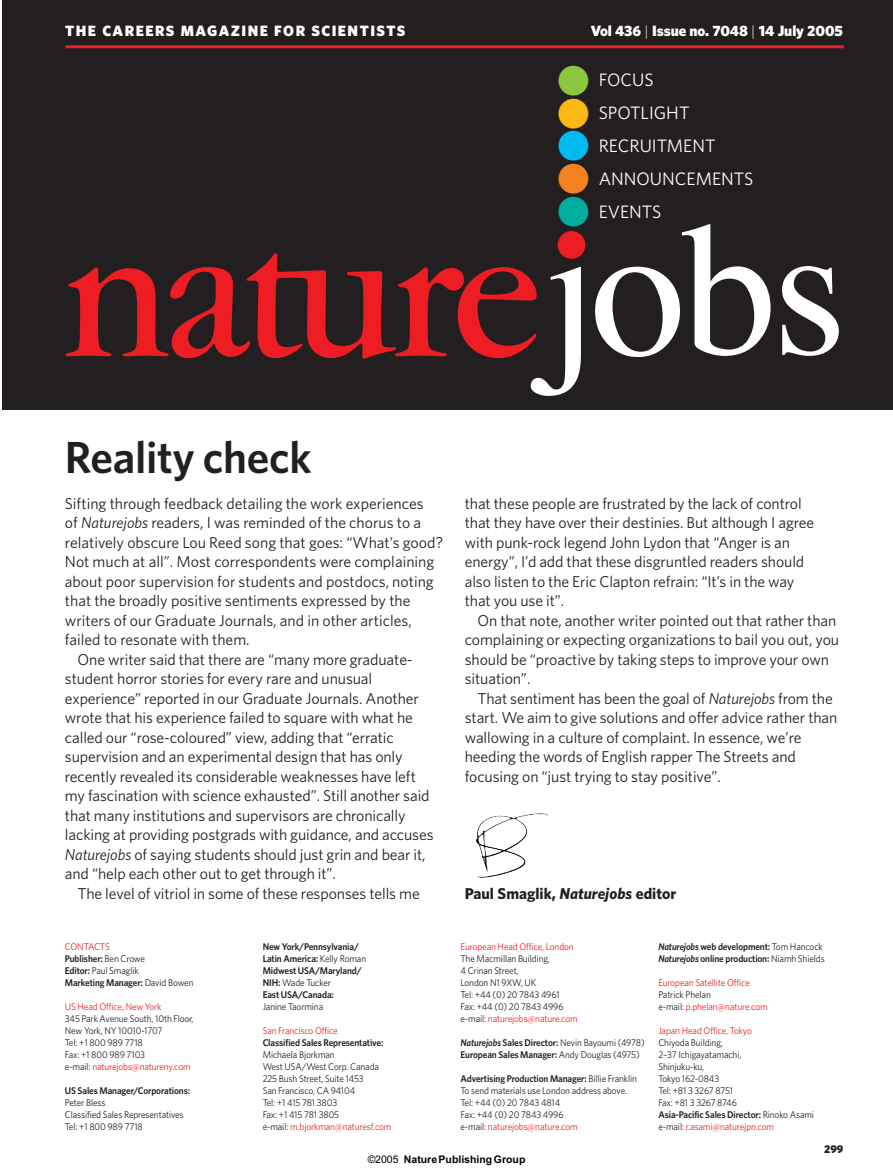
<style>
.page{position:relative;width:893px;height:1173px;background:#fff}
.page>*{position:absolute;margin:0;border:0;box-sizing:border-box;transform-origin:0 0}
.t1{font:600 45px "Whitney";letter-spacing:-.005em;color:#231f20}
.t2{font:41.25px "Zapf Dingbats";color:#00ae9d}
.t3{font:18px/33px "Whitney";color:#fff}
.t4{font:15.75px/19.5px "Whitney";letter-spacing:-.005em;color:#231f20}
.t5{font:700 15.75px "Whitney";color:#231f20}
.t6{font:900 15px "Whitney";letter-spacing:.085em;color:#fff}
.t7{font:900 15px "Whitney";letter-spacing:-.005em;color:#fff}
.t8{font:900 11.25px "Whitney";color:#231f20}
.t9{font:700 10.5px "Arial";color:#000}
.t10{font:9.75px/12px "Whitney";letter-spacing:-.01em;color:#231f20;scale:.95 1}
.t11{font:600 9.75px/12px "Whitney";letter-spacing:-.01em;color:#231f20;scale:.95 1}
.t12{font:9.75px "Whitney";letter-spacing:-.01em;color:#ee1d23;scale:.95 1}
.s1{font-weight:300}
.s2{color:#f58220}
.s3{color:#00baf1}
.s4{color:#fcb914}
.s5{color:#8cc63e}
.s6{font-style:italic}
.s7{font-weight:400;color:#ee1d23}
.s8{font-weight:400}
.s9{color:#ee1d23}
.s10{font-weight:600}
</style>
<div class="page">
<div style="left:2px;top:0;width:890px;height:410px;background:#231f20"></div>
<hr style="left:65px;top:45px;width:778px;height:3px;background:#ee1d23">
<svg style="left:595px;top:224px;width:175px;height:133px"></svg>
<svg style="left:782px;top:266px;width:56px;height:90px"></svg>
<div style="left:557px;top:231px;width:28px;height:28px;background:#ee1d23;border-radius:50%"></div>
<svg style="left:66px;top:253px;width:515px;height:143px"></svg>
<img style="left:476px;top:816px;width:40px;height:25px">
<p class="t6" style="left:65px;top:25px;width:342px">THE CAREERS MAGAZINE FOR SCIENTISTS</p>
<p class="t7" style="left:591px;top:25px;width:254px">Vol 436 <span class="s1">|</span> Issue no. 7048 <span class="s1">|</span> 14 July 2005</p>
<h2 class="t2" style="left:554px;top:228px;width:165px;rotate:-90deg">●<span class="s2">●</span><span class="s3">●</span><span class="s4">●</span><span class="s5">●</span></h2>
<p class="t3" style="left:598px;top:65px;width:156px">FOCUS<br>SPOTLIGHT<br>RECRUITMENT<br>ANNOUNCEMENTS<br>EVENTS</p>
<h1 class="t1" style="left:65px;top:440px;width:248px">Reality check</h1>
<p class="t4" style="left:65px;top:495px;width:360px">Sifting through feedback detailing the work experiences</p>
<p class="t4" style="left:65px;top:514px;width:358px">of <span class="s6">Naturejobs</span> readers, I was reminded of the chorus to a</p>
<p class="t4" style="left:65px;top:534px;width:380px">relatively obscure Lou Reed song that goes: “What’s good?</p>
<p class="t4" style="left:65px;top:553px;width:371px">Not much at all”. Most correspondents were complaining</p>
<p class="t4" style="left:65px;top:573px;width:370px">about poor supervision for students and postdocs, noting</p>
<p class="t4" style="left:65px;top:592px;width:347px">that the broadly positive sentiments expressed by the</p>
<p class="t4" style="left:65px;top:612px;width:348px">writers of our Graduate Journals, and in other articles,</p>
<p class="t4" style="left:65px;top:631px;width:186px">failed to resonate with them.</p>
<p class="t4" style="left:78px;top:651px;width:336px">One writer said that there are “many more graduate-</p>
<p class="t4" style="left:65px;top:670px;width:309px">student horror stories for every rare and unusual</p>
<p class="t4" style="left:65px;top:690px;width:355px">experience” reported in our Graduate Journals. Another</p>
<p class="t4" style="left:65px;top:709px;width:349px">wrote that his experience failed to square with what he</p>
<p class="t4" style="left:65px;top:729px;width:330px">called our “rose-coloured” view, adding that “erratic</p>
<p class="t4" style="left:65px;top:748px;width:339px">supervision and an experimental design that has only</p>
<p class="t4" style="left:65px;top:768px;width:352px">recently revealed its considerable weaknesses have left</p>
<p class="t4" style="left:65px;top:787px;width:366px">my fascination with science exhausted”. Still another said</p>
<p class="t4" style="left:65px;top:807px;width:342px">that many institutions and supervisors are chronically</p>
<p class="t4" style="left:65px;top:826px;width:370px">lacking at providing postgrads with guidance, and accuses</p>
<p class="t4" style="left:65px;top:846px;width:362px"><span class="s6">Naturejobs</span> of saying students should just grin and bear it,</p>
<p class="t4" style="left:65px;top:865px;width:273px">and “help each other out to get through it”.</p>
<p class="t4" style="left:78px;top:885px;width:343px">The level of vitriol in some of these responses tells me</p>
<p class="t11" style="left:65px;top:941px;width:137px"><span class="s7">CONTACTS<br></span>Publisher: <span class="s8">Ben Crowe<br></span>Editor: <span class="s8">Paul Smaglik<br></span>Marketing Manager: <span class="s8">David Bowen</span></p>
<p class="t12" style="left:65px;top:1003px;width:103px">US Head Office, New York</p>
<p class="t10" style="left:65px;top:1013px;width:137px">345 Park Avenue South, 10th Floor,<br>New York, NY 10010-1707<br>Tel: +1 800 989 7718<br>Fax: +1 800 989 7103<br>e-mail: <span class="s9">naturejobs@natureny.com</span></p>
<p class="t11" style="left:65px;top:1085px;width:133px">US Sales Manager/Corporations:</p>
<p class="t10" style="left:65px;top:1097px;width:126px">Peter Bless<br>Classified Sales Representatives<br>Tel: +1 800 989 7718</p>
<p class="t11" style="left:263px;top:941px;width:110px">New York/Pennsylvania/<br>Latin America: <span class="s8">Kelly Roman<br></span>Midwest USA/Maryland/<br>NIH: <span class="s8">Wade Tucker<br></span>East USA/Canada:</p>
<p class="t10" style="left:263px;top:1001px;width:65px">Janine Taormina</p>
<p class="t12" style="left:263px;top:1027px;width:81px">San Francisco Office</p>
<p class="t11" style="left:263px;top:1037px;width:129px">Classified Sales Representative:</p>
<p class="t10" style="left:263px;top:1049px;width:137px">Michaela Bjorkman<br>West USA/West Corp. Canada<br>225 Bush Street, Suite 1453<br>San Francisco, CA 94104<br>Tel: +1 415 781 3803<br>Fax: +1 415 781 3805<br>e-mail: <span class="s9">m.bjorkman@naturesf.com</span></p>
<p class="t4" style="left:465px;top:495px;width:351px">that these people are frustrated by the lack of control that they have over their destinies. But although I agree with punk-rock legend John Lydon that “Anger is an energy”, I’d add that these disgruntled readers should also listen to the Eric Clapton refrain: “It’s in the way that you use it”.</p>
<p class="t4" style="left:465px;top:612px;width:376px;text-indent:13px">On that note, another writer pointed out that rather than complaining or expecting organizations to bail you out, you should be “proactive by taking steps to improve your own situation”.</p>
<p class="t4" style="left:465px;top:690px;width:374px;text-indent:13px">That sentiment has been the goal of <span class="s6">Naturejobs</span> from the start. We aim to give solutions and offer advice rather than wallowing in a culture of complaint. In essence, we’re heeding the words of English rapper The Streets and focusing on “just trying to stay positive”.</p>
<p class="t5" style="left:465px;top:887px;width:213px">Paul Smaglik, <span class="s6">Naturejobs</span> editor</p>
<p class="t12" style="left:460px;top:943px;width:121px">European Head Office, London</p>
<p class="t10" style="left:460px;top:953px;width:125px">The Macmillan Building,<br>4 Crinan Street,<br>London N1 9XW, UK<br>Tel: +44 (0) 20 7843 4961<br>Fax: +44 (0) 20 7843 4996 e-mail: <span class="s9">naturejobs@nature.com</span></p>
<p class="t11" style="left:460px;top:1037px;width:195px"><span class="s6">Naturejobs</span> Sales Director: <span class="s8">Nevin Bayoumi (4978)<br></span>European Sales Manager: <span class="s8">Andy Douglas (4975)</span></p>
<p class="t10" style="left:460px;top:1073px;width:187px"><span class="s10">Advertising Production Manager:</span> Billie Franklin To send materials use London address above.<br>Tel: +44 (0) 20 7843 4814<br>Fax: +44 (0) 20 7843 4996<br>e-mail: <span class="s9">naturejobs@nature.com</span></p>
<p class="t11" style="left:658px;top:941px;width:177px"><span class="s6">Naturejobs</span> web development: <span class="s8">Tom Hancock<br></span><span class="s6">Naturejobs</span> online production: <span class="s8">Niamh Shields</span></p>
<p class="t12" style="left:658px;top:979px;width:98px">European Satellite Office</p>
<p class="t10" style="left:658px;top:989px;width:117px">Patrick Phelan<br>e-mail: <span class="s9">p.phelan@nature.com</span></p>
<p class="t12" style="left:658px;top:1027px;width:100px">Japan Head Office, Tokyo</p>
<p class="t10" style="left:658px;top:1037px;width:165px">Chiyoda Building,<br>2–37 Ichigayatamachi,<br>Shinjuku-ku,<br>Tokyo 162-0843<br>Tel: +81 3 3267 8751<br>Fax: +81 3 3267 8746<br><span class="s10">Asia-Pacific Sales Director:</span> Rinoko Asami e-mail: <span class="s9">r.asami@naturejpn.com</span></p>
<p class="t8" style="left:824px;top:1145px;width:21px">299</p>
<p class="t9" style="left:367px;top:1153px;width:159px"><span class="s8">©2005</span> NaturePublishingGroup</p>
</div>
